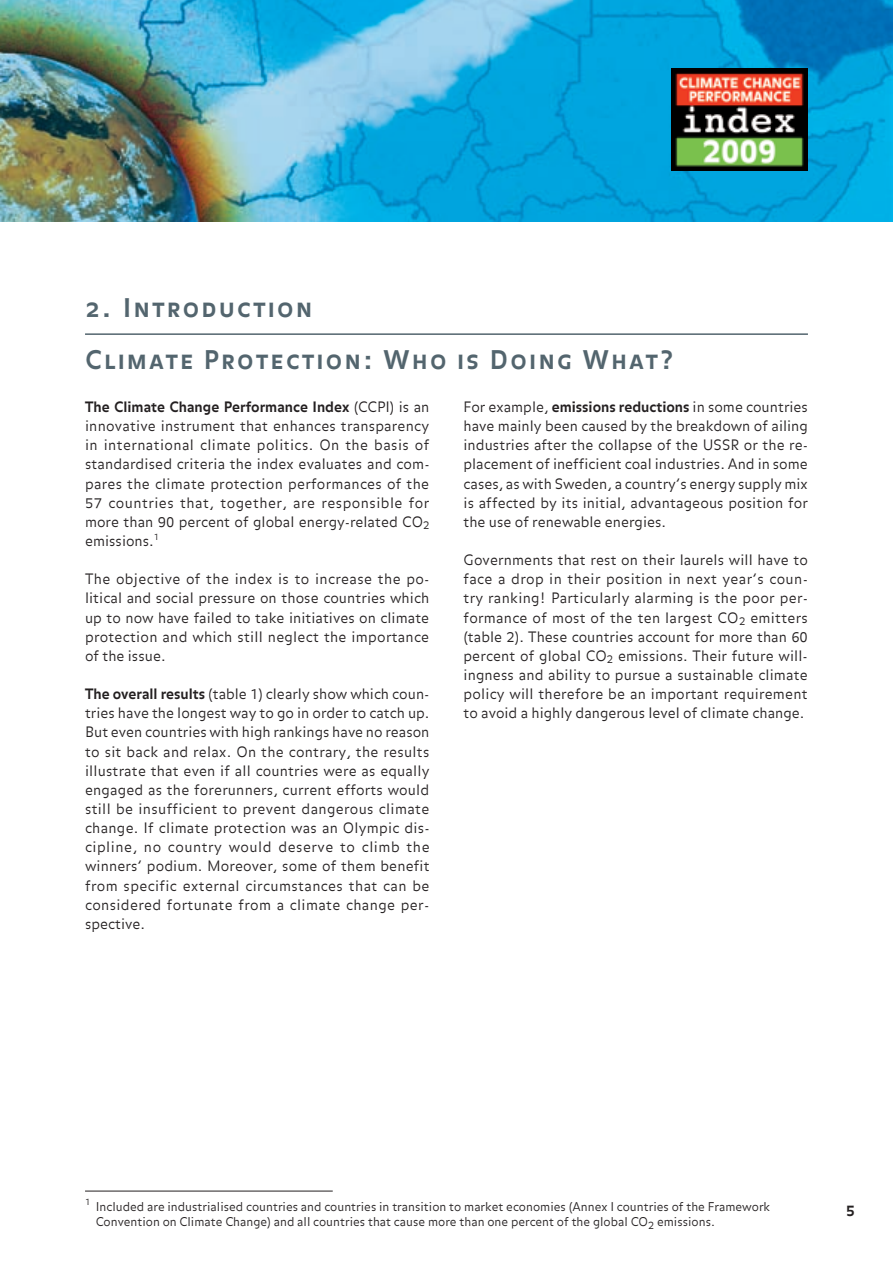
<style>
.page{position:relative;width:893px;height:1263px;background:#fff}
.page>*{position:absolute;margin:0;border:0;box-sizing:border-box;transform-origin:0 0}
.t1{font:25.5px/51px "Balance Bold Caps";letter-spacing:.1em;color:#53656e}
.t2{font:700 15px "Balance";color:#231f20}
.t3{font:300 14.25px/19.2px "Balance";letter-spacing:.01em;color:#231f20;text-align:justify}
.t4{font:300 12px/15px "Balance";color:#231f20}
.s1{font-weight:700}
</style>
<div class="page">
<img style="left:0;top:0;width:893px;height:221px">
<hr style="left:85px;top:333px;width:723px;height:2px;background:#53656e">
<hr style="left:85px;top:1191px;width:248px;height:1px;background:#231f20">
<img style="left:671px;top:69px;width:137px;height:102px">
<h1 class="t1" style="left:85px;top:284px;width:589px">2. Introduction<br>Climate Protection: Who is Doing What?</h1>
<p class="t3" style="left:463px;top:398px;width:346px">For example, <span class="s1">emissions reductions</span> in some countries have mainly been caused by the breakdown of ailing industries after the collapse of the USSR or the re&shy;placement of inefficient coal industries. And in some cases, as with Sweden, a country’s energy supply mix is affected by its initial, advantageous position for the use of renewable energies.</p>
<p class="t3" style="left:463px;top:551px;width:346px;text-align:left">Governments that rest on their laurels will have to face a drop in their position in next year’s coun&shy;try ranking! Particularly alarming is the poor per&shy;formance of most of the ten largest CO<sub>2</sub> emitters (table 2). These countries account for more than 60 percent of global CO<sub>2</sub> emissions. Their future will&shy;ingness and ability to pursue a sustainable climate policy will therefore be an important requirement to avoid a highly dangerous level of climate change.</p>
<p class="t3" style="left:85px;top:398px;width:346px"><span class="s1">The Climate Change Performance Index</span> (CCPI) is an innovative instrument that enhances transparency in international climate politics. On the basis of standardised criteria the index evaluates and com&shy;pares the climate protection performances of the 57 countries that, together, are responsible for more than 90 percent of global energy-related CO<sub>2 </sub>emissions.<sup>1</sup></p>
<p class="t3" style="left:85px;top:570px;width:346px">The objective of the index is to increase the po&shy;litical and social pressure on those countries which up to now have failed to take initiatives on climate protection and which still neglect the importance of the issue.</p>
<p class="t3" style="left:85px;top:685px;width:346px;text-align:left"><span class="s1">The overall results</span> (table 1) clearly show which coun&shy;tries have the longest way to go in order to catch up.<br>But even countries with high rankings have no reason to sit back and relax. On the contrary, the results illustrate that even if all countries were as equally engaged as the forerunners, current efforts would still be insufficient to prevent dangerous climate change. If climate protection was an Olympic dis&shy;cipline, no country would deserve to climb the winners’ podium. Moreover, some of them benefit from specific external circumstances that can be considered fortunate from a climate change per&shy;spective.</p>
<p class="t4" style="left:96px;top:1199px;width:676px;text-indent:-11px"><sup>1</sup> Included are industrialised countries and countries in transition to market economies (Annex I countries of the Framework<br>Convention on Climate Change) and all countries that cause more than one percent of the global CO<sub>2</sub> emissions.</p>
<p class="t2" style="left:846px;top:1201px;width:10px">5</p>
</div>
